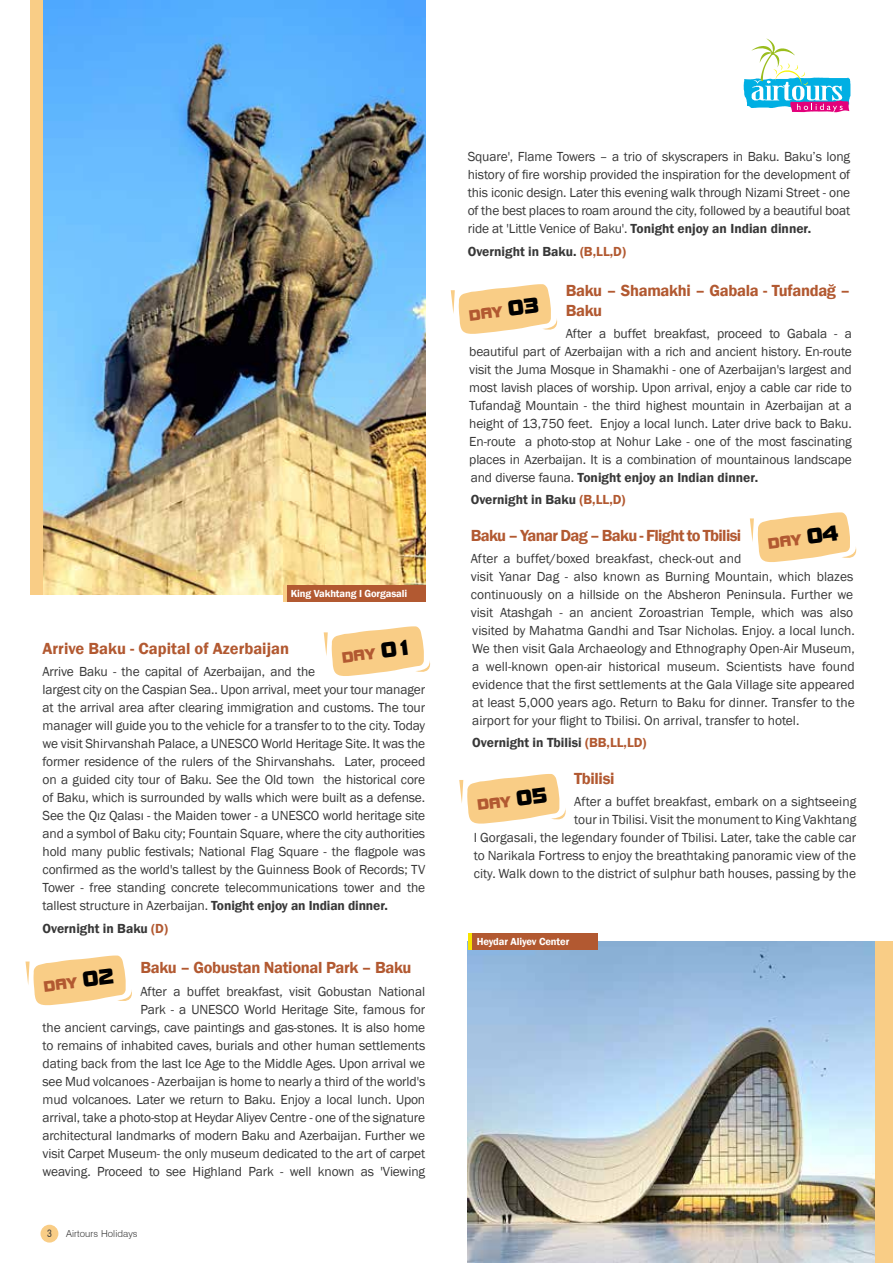
<style>
.page{position:relative;width:893px;height:1263px;background:#fff}
.page>*{position:absolute;margin:0;border:0;box-sizing:border-box;transform-origin:0 0}
.t1{font:600 16.5px/19.5px "Franklin Gothic";letter-spacing:-.02em;color:#b25931}
.t2{font:600 16.5px "Franklin Gothic";letter-spacing:-.04em;color:#b25931}
.t3{font:600 16.5px "Franklin Gothic";color:#b25931}
.t4{font:14.1px "Bolt Bold IT Cby BT";color:#b25931}
.t5{font:13.5px/18px "Franklin Gothic";letter-spacing:-.01em;color:#383838;text-align:justify}
.t6{font:600 13.5px "Franklin Gothic";color:#383838}
.t7{font:600 10.5px "Franklin Gothic";letter-spacing:-.01em;color:#fff}
.t8{font:condensed 9.75px "Swiss 721 BT";color:#383838}
.t9{font:300 9.6px "Swiss 721 BT";letter-spacing:.01em;color:#383838}
.s1{font-size:20.1px;color:#000}
.s2{font-weight:600}
.s3{color:#b25931}
</style>
<div class="page">
<div style="left:41px;top:1225px;width:17px;height:17px;background:#f9cd86;border-radius:50%"></div>
<img style="left:43px;top:0;width:383px;height:594px">
<div style="left:287px;top:585px;width:139px;height:17px;background:#b25931"></div>
<hr style="left:283px;top:585px;width:4px;height:17px;background:#f9cd86">
<svg style="left:324px;top:626px;width:107px;height:50px"></svg>
<svg style="left:26px;top:955px;width:106px;height:50px"></svg>
<svg style="left:750px;top:512px;width:107px;height:50px"></svg>
<svg style="left:459px;top:774px;width:107px;height:50px"></svg>
<img style="left:468px;top:941px;width:408px;height:322px">
<div style="left:472px;top:933px;width:125px;height:16px;background:#b25931"></div>
<hr style="left:468px;top:933px;width:4px;height:16px;background:#f7e300">
<div style="left:30px;top:0;width:13px;height:594px;background:#f9cd86"></div>
<div style="left:876px;top:941px;width:17px;height:322px;background:#f9cd86"></div>
<svg style="left:744px;top:39px;width:106px;height:73px"></svg>
<svg style="left:451px;top:284px;width:107px;height:50px"></svg>
<p class="t7" style="left:291px;top:587px;width:118px">King Vakhtang I Gorgasali</p>
<p class="t4" style="left:341px;top:650px;width:72px;rotate:-7deg">DAY <span class="s1">01</span></p>
<p class="t3" style="left:43px;top:638px;width:248px">Arrive Baku - Capital of Azerbaijan</p>
<p class="t5" style="left:43px;top:663px;width:384px;text-align:left">Arrive Baku - the capital of Azerbaijan, and the<br>largest city on the Caspian Sea.. Upon arrival, meet your tour manager at the arrival area after clearing immigration and customs. The tour manager will guide you to the vehicle for a transfer to to the city. Today we visit Shirvanshah Palace, a UNESCO World Heritage Site. It was the former residence of the rulers of the Shirvanshahs. Later, proceed on a guided city tour of Baku. See the Old town the historical core of Baku, which is surrounded by walls which were built as a defense.<br>See the Qız Qalası - the Maiden tower - a UNESCO world heritage site and a symbol of Baku city; Fountain Square, where the city authorities hold many public festivals; National Flag Square - the flagpole was confirmed as the world's tallest by the Guinness Book of Records; TV Tower - free standing concrete telecommunications tower and the tallest structure in Azerbaijan. <span class="s2">Tonight enjoy an Indian dinner.</span></p>
<p class="t6" style="left:43px;top:920px;width:127px">Overnight in Baku <span class="s3">(D)</span></p>
<p class="t1" style="left:140px;top:958px;width:273px">Baku – Gobustan National Park – Baku</p>
<p class="t5" style="left:43px;top:982px;width:384px;text-align:right">After a buffet breakfast, visit Gobustan National<br>Park - a UNESCO World Heritage Site, famous for<br>the ancient carvings, cave paintings and gas-stones. It is also home to remains of inhabited caves, burials and other human settlements dating back from the last Ice Age to the Middle Ages. Upon arrival we see Mud volcanoes - Azerbaijan is home to nearly a third of the world's mud volcanoes. Later we return to Baku. Enjoy a local lunch. Upon arrival, take a photo-stop at Heydar Aliyev Centre - one of the signature architectural landmarks of modern Baku and Azerbaijan. Further we visit Carpet Museum- the only museum dedicated to the art of carpet weaving. Proceed to see Highland Park - well known as 'Viewing</p>
<p class="t4" style="left:43px;top:979px;width:72px;rotate:-7deg">DAY <span class="s1">02</span></p>
<p class="t8" style="left:47px;top:1228px;width:6px">3</p>
<p class="t9" style="left:66px;top:1227px;width:73px">Airtours Holidays</p>
<p class="t5" style="left:468px;top:148px;width:384px">Square', Flame Towers – a trio of skyscrapers in Baku. Baku’s long history of fire worship provided the inspiration for the development of this iconic design. Later this evening walk through Nizami Street - one of the best places to roam around the city, followed by a beautiful boat ride at 'Little Venice of Baku'. <span class="s2">Tonight enjoy an Indian dinner.</span></p>
<p class="t6" style="left:468px;top:243px;width:160px">Overnight in Baku. <span class="s3">(B,LL,D)</span></p>
<p class="t1" style="left:566px;top:281px;width:286px">Baku – Shamakhi – Gabala - Tufandağ –<br>Baku</p>
<p class="t5" style="left:469px;top:325px;width:384px;text-indent:96px">After a buffet breakfast, proceed to Gabala - a beautiful part of Azerbaijan with a rich and ancient history. En-route visit the Juma Mosque in Shamakhi - one of Azerbaijan's largest and most lavish places of worship. Upon arrival, enjoy a cable car ride to Tufandağ Mountain - the third highest mountain in Azerbaijan at a height of 13,750 feet. Enjoy a local lunch. Later drive back to Baku.<br>En-route a photo-stop at Nohur Lake - one of the most fascinating places in Azerbaijan. It is a combination of mountainous landscape and diverse fauna. <span class="s2">Tonight enjoy an Indian dinner.</span></p>
<p class="t6" style="left:471px;top:491px;width:156px">Overnight in Baku <span class="s3">(B,LL,D)</span></p>
<p class="t2" style="left:471px;top:525px;width:272px">Baku – Yanar Dag – Baku - Flight to Tbilisi</p>
<p class="t5" style="left:471px;top:550px;width:386px;text-align:left">After a buffet/boxed breakfast, check-out and<br>visit Yanar Dag - also known as Burning Mountain, which blazes continuously on a hillside on the Absheron Peninsula. Further we visit Atashgah - an ancient Zoroastrian Temple, which was also visited by Mahatma Gandhi and Tsar Nicholas. Enjoy. a local lunch.<br>We then visit Gala Archaeology and Ethnography Open-Air Museum, a well-known open-air historical museum. Scientists have found evidence that the first settlements at the Gala Village site appeared at least 5,000 years ago. Return to Baku for dinner. Transfer to the airport for your flight to Tbilisi. On arrival, transfer to hotel.</p>
<p class="t6" style="left:472px;top:734px;width:176px">Overnight in Tbilisi <span class="s3">(BB,LL,LD)</span></p>
<p class="t1" style="left:574px;top:769px;width:42px">Tbilisi</p>
<p class="t5" style="left:474px;top:793px;width:384px;text-align:right">After a buffet breakfast, embark on a sightseeing<br>tour in Tbilisi. Visit the monument to King Vakhtang<br>I Gorgasali, the legendary founder of Tbilisi. Later, take the cable car to Narikala Fortress to enjoy the breathtaking panoramic view of the city. Walk down to the district of sulphur bath houses, passing by the</p>
<p class="t4" style="left:468px;top:308px;width:72px;rotate:-7deg">DAY <span class="s1">03</span></p>
<p class="t4" style="left:767px;top:536px;width:72px;rotate:-7deg">DAY <span class="s1">04</span></p>
<p class="t4" style="left:477px;top:797px;width:72px;rotate:-7deg">DAY <span class="s1">05</span></p>
<p class="t7" style="left:477px;top:935px;width:94px">Heydar Aliyev Center</p>
</div>
